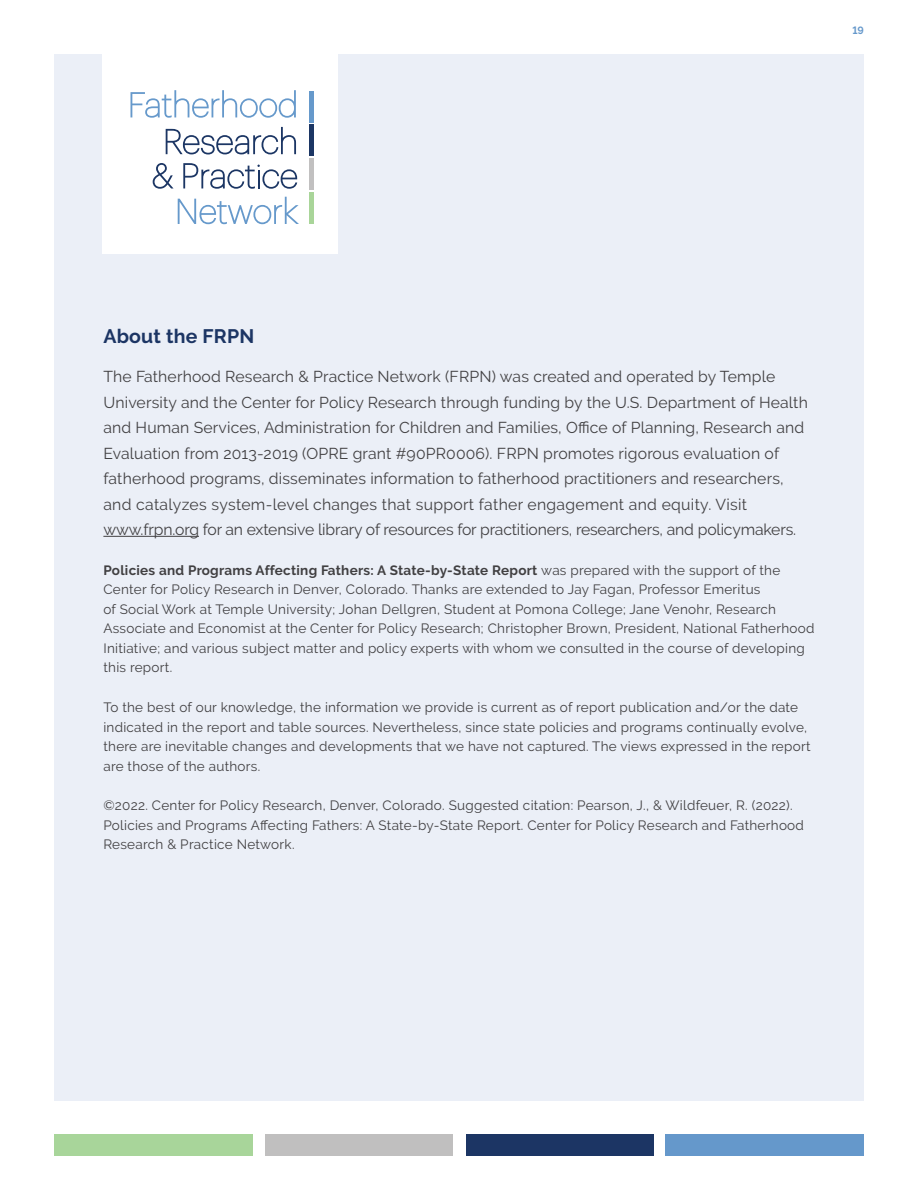
<style>
.page{position:relative;width:918px;height:1188px;background:#fff}
.page>*{position:absolute;margin:0;border:0;box-sizing:border-box;transform-origin:0 0}
.t1{font:700 19.5px "Raleway";letter-spacing:.01em;color:#1c3564}
.t2{font:15.75px/25.5px "Raleway";letter-spacing:.01em;color:#414042}
.t3{font:13.5px/19.5px "Raleway";letter-spacing:.02em;color:#414042}
.t4{font:700 10.5px "Raleway";color:#6598cb}
.s1{font-weight:700}
</style>
<div class="page">
<div style="left:665px;top:1134px;width:199px;height:22px;background:#6598cb"></div>
<div style="left:466px;top:1134px;width:187px;height:22px;background:#1c3564"></div>
<div style="left:265px;top:1134px;width:188px;height:22px;background:#c0bfbf"></div>
<div style="left:54px;top:1134px;width:199px;height:22px;background:#a8d59a"></div>
<div style="left:54px;top:54px;width:810px;height:1046px;background:#ebeff7"></div>
<hr style="left:103px;top:536px;width:96px;height:1px;background:#414042">
<div style="left:103px;top:11px;width:235px;height:243px;background:#fff"></div>
<hr style="left:309px;top:91px;width:4px;height:31px;background:#6699cb">
<hr style="left:309px;top:124px;width:4px;height:32px;background:#1c3664">
<hr style="left:309px;top:158px;width:4px;height:32px;background:#c1c0c0">
<hr style="left:309px;top:192px;width:4px;height:32px;background:#a9d599">
<svg style="left:131px;top:90px;width:165px;height:28px"></svg>
<svg style="left:166px;top:127px;width:130px;height:28px"></svg>
<svg style="left:153px;top:163px;width:21px;height:26px"></svg>
<svg style="left:183px;top:163px;width:114px;height:26px"></svg>
<svg style="left:178px;top:197px;width:121px;height:27px"></svg>
<p class="t4" style="left:852px;top:24px;width:13px">19</p>
<h1 class="t1" style="left:103px;top:325px;width:152px">About the FRPN</h1>
<p class="t2" style="left:103px;top:364px;width:706px">The Fatherhood Research &amp; Practice Network (FRPN) was created and operated by Temple University and the Center for Policy Research through funding by the U.S. Department of Health and Human Services, Administration for Children and Families, Office of Planning, Research and Evaluation from 2013-2019 (OPRE grant #90PR0006). FRPN promotes rigorous evaluation of fatherhood programs, disseminates information to fatherhood practitioners and researchers, and catalyzes system-level changes that support father engagement and equity. Visit www.frpn.org for an extensive library of resources for practitioners, researchers, and policymakers.</p>
<p class="t3" style="left:103px;top:560px;width:713px"><span class="s1">Policies and Programs Affecting Fathers: A State-by-State Report</span> was prepared with the support of the Center for Policy Research in Denver, Colorado. Thanks are extended to Jay Fagan, Professor Emeritus<br>of Social Work at Temple University; Johan Dellgren, Student at Pomona College; Jane Venohr, Research Associate and Economist at the Center for Policy Research; Christopher Brown, President, National Fatherhood Initiative; and various subject matter and policy experts with whom we consulted in the course of developing this report.</p>
<p class="t3" style="left:103px;top:698px;width:709px">To the best of our knowledge, the information we provide is current as of report publication and/or the date indicated in the report and table sources. Nevertheless, since state policies and programs continually evolve, there are inevitable changes and developments that we have not captured. The views expressed in the report are those of the authors.</p>
<p class="t3" style="left:103px;top:796px;width:702px">©2022. Center for Policy Research, Denver, Colorado. Suggested citation: Pearson, J., &amp; Wildfeuer, R. (2022).<br>Policies and Programs Affecting Fathers: A State-by-State Report. Center for Policy Research and Fatherhood<br>Research &amp; Practice Network.</p>
</div>
